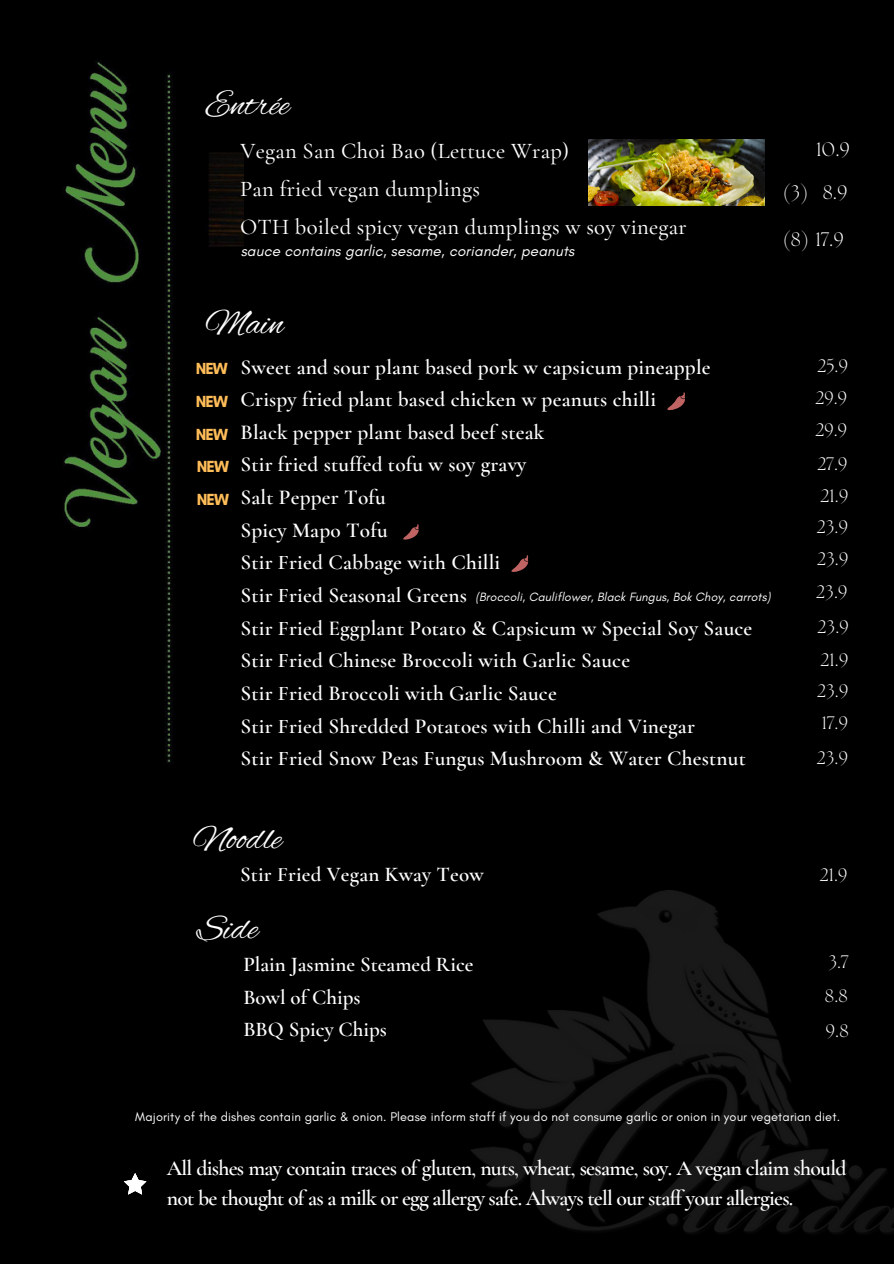
<style>
.page{position:relative;width:894px;height:1264px;background:#fff}
.page>*{position:absolute;margin:0;border:0;box-sizing:border-box;transform-origin:0 0}
.t1{font:36px "Alex Brush";color:#fff}
.t2{font:500 22.5px "Cormorant Garamond";letter-spacing:.01em;color:#fff}
.t3{font:600 21.75px/30.3px "Cormorant Garamond";letter-spacing:-.035em;color:#fff}
.t4{font:600 21.3px "Cormorant Garamond";letter-spacing:.01em;color:#fff}
.t5{font:600 21px "Cormorant Garamond";color:#fff}
.t6{font:300 19.5px "The Seasons";color:#fff}
.t7{font:300 18px "The Seasons";letter-spacing:.01em;color:#fff}
.t8{font:700 16.35px "Glacial Indifference";letter-spacing:-.065em;color:#ffbd59}
.t9{font:italic 15.3px "Glacial Indifference";letter-spacing:.01em;color:#fff}
.t10{font:12.75px "Glacial Indifference";letter-spacing:.01em;color:#fff}
.t11{font:italic 12.3px "Glacial Indifference";letter-spacing:.01em;color:#fff}
</style>
<div class="page">
<div style="left:0;top:0;width:893px;height:1263px;background:#000"></div>
<img style="left:63px;top:62px;width:702px;height:701px">
<div style="left:244px;top:125px;width:497px;height:218px;background:#000"></div>
<img style="left:588px;top:139px;width:176px;height:66px">
<img style="left:471px;top:890px;width:422px;height:343px">
<svg style="left:402px;top:524px;width:17px;height:16px"></svg>
<svg style="left:510px;top:555px;width:19px;height:18px"></svg>
<svg style="left:124px;top:1173px;width:22px;height:21px"></svg>
<svg style="left:666px;top:392px;width:20px;height:19px"></svg>
<p class="t1" style="left:205px;top:84px;width:85px">Entrée</p>
<p class="t2" style="left:240px;top:137px;width:330px">Vegan San Choi Bao (Lettuce Wrap)</p>
<p class="t6" style="left:816px;top:141px;width:35px">10.9</p>
<p class="t2" style="left:240px;top:175px;width:241px">Pan fried vegan dumplings</p>
<p class="t6" style="left:822px;top:184px;width:26px">8.9</p>
<p class="t6" style="left:782px;top:184px;width:27px">(3)</p>
<p class="t2" style="left:240px;top:213px;width:448px">OTH boiled spicy vegan dumplings w soy vinegar</p>
<p class="t9" style="left:240px;top:241px;width:335px">sauce contains garlic, sesame, coriander, peanuts</p>
<p class="t1" style="left:205px;top:303px;width:80px">Main</p>
<p class="t6" style="left:782px;top:230px;width:62px">(8) 17.9</p>
<p class="t4" style="left:240px;top:354px;width:471px">Sweet and sour plant based pork w capsicum pineapple</p>
<p class="t4" style="left:240px;top:386px;width:417px">Crispy fried plant based chicken w peanuts chilli</p>
<p class="t4" style="left:240px;top:419px;width:305px">Black pepper plant based beef steak</p>
<p class="t4" style="left:240px;top:452px;width:287px">Stir fried stuffed tofu w soy gravy</p>
<p class="t4" style="left:240px;top:484px;width:147px">Salt Pepper Tofu</p>
<p class="t4" style="left:240px;top:517px;width:149px">Spicy Mapo Tofu</p>
<p class="t4" style="left:240px;top:549px;width:261px">Stir Fried Cabbage with Chilli</p>
<p class="t4" style="left:240px;top:582px;width:228px">Stir Fried Seasonal Greens</p>
<p class="t4" style="left:240px;top:615px;width:513px">Stir Fried Eggplant Potato &amp; Capsicum w Special Soy Sauce</p>
<p class="t4" style="left:240px;top:647px;width:391px">Stir Fried Chinese Broccoli with Garlic Sauce</p>
<p class="t4" style="left:240px;top:680px;width:318px">Stir Fried Broccoli with Garlic Sauce</p>
<p class="t4" style="left:240px;top:713px;width:456px">Stir Fried Shredded Potatoes with Chilli and Vinegar</p>
<p class="t4" style="left:240px;top:745px;width:506px">Stir Fried Snow Peas Fungus Mushroom &amp; Water Chestnut</p>
<p class="t7" style="left:817px;top:358px;width:32px">25.9</p>
<p class="t7" style="left:815px;top:389px;width:33px">29.9</p>
<p class="t7" style="left:815px;top:421px;width:33px">29.9</p>
<p class="t8" style="left:196px;top:358px;width:33px">NEW</p>
<p class="t8" style="left:196px;top:392px;width:33px">NEW</p>
<p class="t8" style="left:196px;top:425px;width:33px">NEW</p>
<p class="t8" style="left:197px;top:456px;width:33px">NEW</p>
<p class="t7" style="left:817px;top:455px;width:31px">27.9</p>
<p class="t8" style="left:197px;top:489px;width:33px">NEW</p>
<p class="t7" style="left:820px;top:487px;width:29px">21.9</p>
<p class="t7" style="left:816px;top:519px;width:33px">23.9</p>
<p class="t7" style="left:816px;top:550px;width:33px">23.9</p>
<p class="t7" style="left:816px;top:584px;width:33px">23.9</p>
<p class="t11" style="left:475px;top:589px;width:296px">(Broccoli, Cauliflower, Black Fungus, Bok Choy, carrots)</p>
<p class="t7" style="left:817px;top:618px;width:33px">23.9</p>
<p class="t7" style="left:820px;top:651px;width:29px">21.9</p>
<p class="t7" style="left:816px;top:682px;width:33px">23.9</p>
<p class="t7" style="left:821px;top:714px;width:28px">17.9</p>
<p class="t7" style="left:816px;top:749px;width:33px">23.9</p>
<p class="t1" style="left:193px;top:818px;width:89px">Noodle</p>
<p class="t5" style="left:240px;top:861px;width:245px">Stir Fried Vegan Kway Teow</p>
<p class="t1" style="left:197px;top:908px;width:63px">Side</p>
<p class="t5" style="left:243px;top:951px;width:232px">Plain Jasmine Steamed Rice</p>
<p class="t5" style="left:243px;top:984px;width:119px">Bowl of Chips</p>
<p class="t5" style="left:243px;top:1016px;width:145px">BBQ Spicy Chips</p>
<p class="t7" style="left:819px;top:866px;width:29px">21.9</p>
<p class="t7" style="left:828px;top:953px;width:22px">3.7</p>
<p class="t7" style="left:824px;top:987px;width:24px">8.8</p>
<p class="t7" style="left:825px;top:1022px;width:24px">9.8</p>
<p class="t10" style="left:135px;top:1109px;width:706px">Majority of the dishes contain garlic &amp; onion. Please inform staff if you do not consume garlic or onion in your vegetarian diet.</p>
<p class="t3" style="left:167px;top:1152px;width:681px">All dishes may contain traces of gluten, nuts, wheat, sesame, soy. A vegan claim should not be thought of as a milk or egg allergy safe. Always tell our staff your allergies.</p>
</div>
